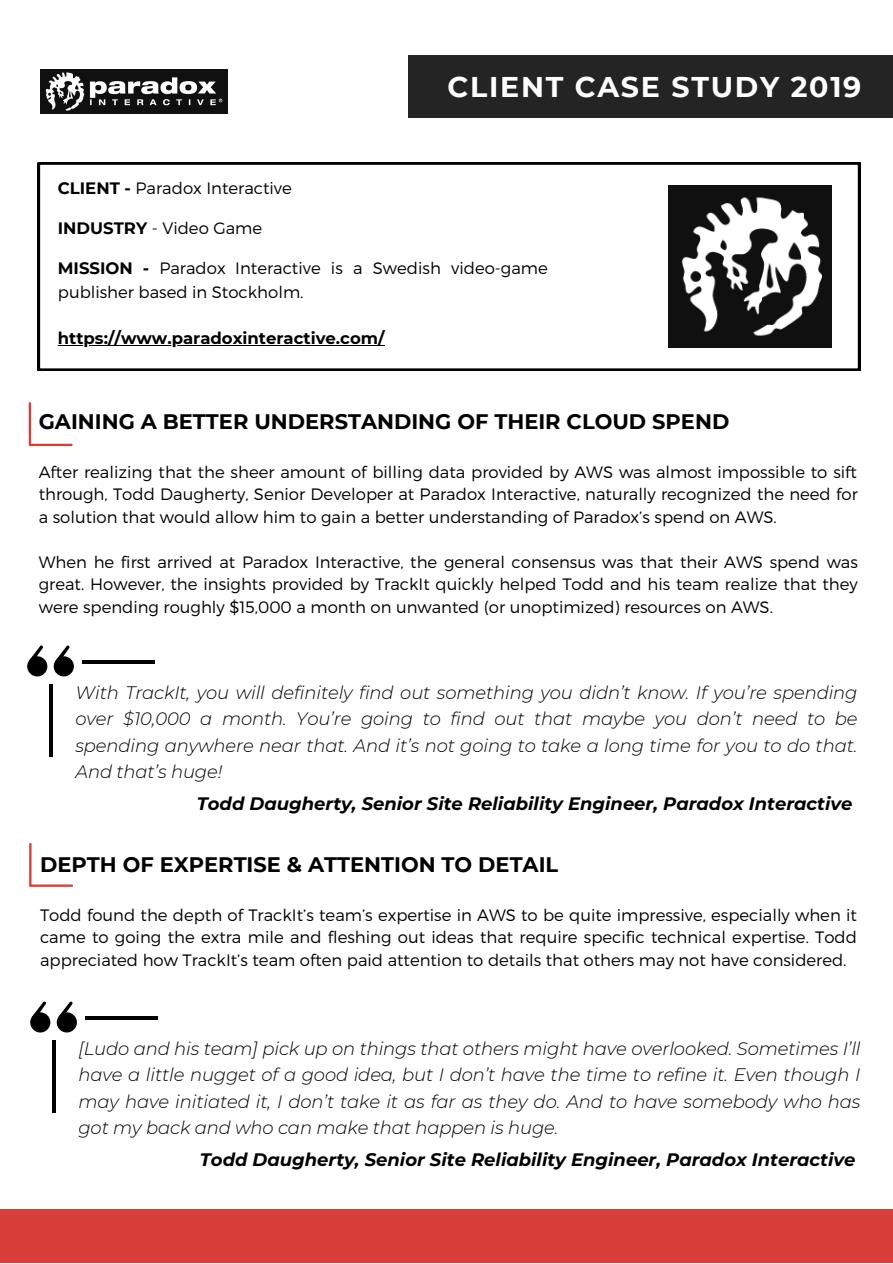
<style>
.page{position:relative;width:893px;height:1264px;background:#fff}
.page>*{position:absolute;margin:0;border:0;box-sizing:border-box;transform-origin:0 0}
.t1{font:700 28.5px "Montserrat";letter-spacing:.06em;color:#fff}
.t2{font:700 21px "Montserrat";color:#000}
.t3{font:italic 300 18px/26.2px "Montserrat";letter-spacing:-.005em;color:#000;text-align:justify}
.t4{font:italic 700 18px "Montserrat";color:#000}
.t5{font:300 16.5px/22.5px "Montserrat";color:#000;text-align:justify}
.t6{font:700 16.5px "Montserrat";color:#000}
.s1{font-weight:700}
</style>
<div class="page">
<div style="left:408px;top:55px;width:484px;height:63px;background:#242424"></div>
<svg style="left:38px;top:163px;width:822px;height:207px"></svg>
<svg style="left:28px;top:402px;width:45px;height:45px"></svg>
<div style="left:0;top:1209px;width:892px;height:53px;background:#da3e38"></div>
<svg style="left:29px;top:843px;width:44px;height:44px"></svg>
<div style="left:54px;top:656px;width:20px;height:20px;background:#000;border-radius:50%"></div>
<svg style="left:56px;top:645px;width:14px;height:15px"></svg>
<div style="left:27px;top:656px;width:20px;height:20px;background:#000;border-radius:50%"></div>
<svg style="left:29px;top:645px;width:14px;height:16px"></svg>
<hr style="left:49px;top:684px;width:3px;height:72px;background:#000">
<hr style="left:82px;top:660px;width:72px;height:3px;background:#000">
<img style="left:41px;top:69px;width:186px;height:44px">
<img style="left:668px;top:185px;width:163px;height:162px">
<hr style="left:58px;top:345px;width:326px;height:1px;background:#000">
<div style="left:57px;top:1012px;width:20px;height:20px;background:#000;border-radius:50%"></div>
<svg style="left:59px;top:1001px;width:14px;height:15px"></svg>
<div style="left:30px;top:1012px;width:20px;height:20px;background:#000;border-radius:50%"></div>
<svg style="left:32px;top:1001px;width:14px;height:16px"></svg>
<hr style="left:52px;top:1040px;width:3px;height:72px;background:#000">
<hr style="left:85px;top:1016px;width:72px;height:3px;background:#000">
<h1 class="t1" style="left:447px;top:69px;width:415px">CLIENT CASE STUDY 2019</h1>
<p class="t5" style="left:58px;top:176px;width:235px"><span class="s1">CLIENT -</span> Paradox Interactive</p>
<p class="t5" style="left:58px;top:216px;width:206px"><span class="s1">INDUSTRY</span> - Video Game</p>
<p class="t5" style="left:58px;top:255px;width:491px;line-height:24px"><span class="s1">MISSION -</span> Paradox Interactive is a Swedish video-game publisher based in Stockholm.</p>
<p class="t6" style="left:58px;top:328px;width:328px">https://www.paradoxinteractive.com/</p>
<p class="t2" style="left:39px;top:409px;width:692px">GAINING A BETTER UNDERSTANDING OF THEIR CLOUD SPEND</p>
<p class="t5" style="left:39px;top:459px;width:820px">After realizing that the sheer amount of billing data provided by AWS was almost impossible to sift through, Todd Daugherty, Senior Developer at Paradox Interactive, naturally recognized the need for a solution that would allow him to gain a better understanding of Paradox’s spend on AWS.</p>
<p class="t5" style="left:39px;top:549px;width:820px">When he first arrived at Paradox Interactive, the general consensus was that their AWS spend was great. However, the insights provided by TrackIt quickly helped Todd and his team realize that they were spending roughly $15,000 a month on unwanted (or unoptimized) resources on AWS.</p>
<p class="t3" style="left:75px;top:679px;width:783px">With TrackIt, you will definitely find out something you didn’t know. If you’re spending over $10,000 a month. You’re going to find out that maybe you don’t need to be spending anywhere near that. And it’s not going to take a long time for you to do that.<br>And that’s huge!</p>
<p class="t4" style="left:197px;top:792px;width:657px">Todd Daugherty, Senior Site Reliability Engineer, Paradox Interactive</p>
<p class="t2" style="left:40px;top:852px;width:519px">DEPTH OF EXPERTISE &amp; ATTENTION TO DETAIL</p>
<p class="t5" style="left:40px;top:902px;width:818px">Todd found the depth of TrackIt’s team’s expertise in AWS to be quite impressive, especially when it came to going the extra mile and fleshing out ideas that require specific technical expertise. Todd appreciated how TrackIt’s team often paid attention to details that others may not have considered.</p>
<p class="t3" style="left:78px;top:1035px;width:783px">[Ludo and his team] pick up on things that others might have overlooked. Sometimes I’ll have a little nugget of a good idea, but I don’t have the time to refine it. Even though I may have initiated it, I don’t take it as far as they do. And to have somebody who has got my back and who can make that happen is huge.</p>
<p class="t4" style="left:200px;top:1148px;width:657px">Todd Daugherty, Senior Site Reliability Engineer, Paradox Interactive</p>
</div>
